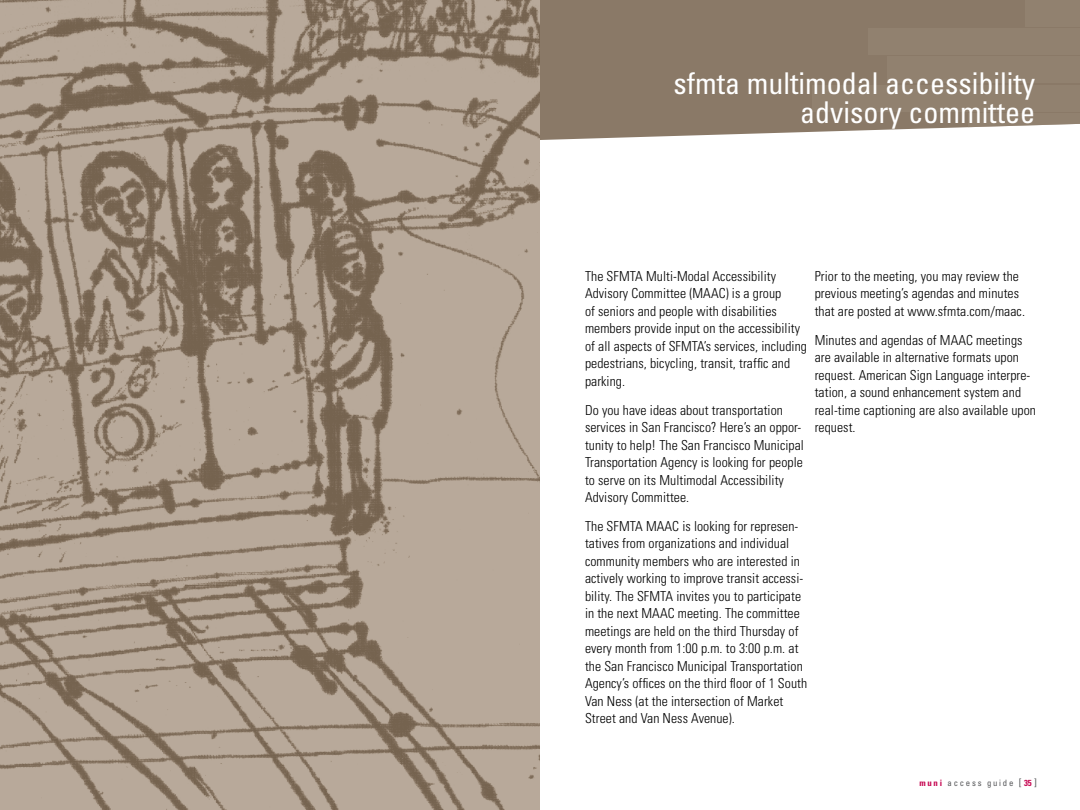
<style>
.page{position:relative;width:1080px;height:810px;background:#fff}
.page>*{position:absolute;margin:0;border:0;box-sizing:border-box;transform-origin:0 0}
.t1{font:condensed 30px/28.8px "Univers";color:#fff;text-align:right}
.t2{font:300 condensed 13.75px/17.5px "Univers";letter-spacing:.005em;color:#000}
.t3{font:condensed 8.75px "Univers";letter-spacing:.2em;color:#58595b}
.s1{font-weight:700;color:#c60651}
.s2{font-size:10px}
</style>
<div class="page">
<img style="left:0;top:0;width:540px;height:810px">
<div style="left:540px;top:0;width:540px;height:140px;background:#8a7967"></div>
<div style="left:868px;top:28px;width:212px;height:27px;background:#91816f"></div>
<div style="left:888px;top:57px;width:192px;height:26px;background:#91816f"></div>
<div style="left:812px;top:85px;width:268px;height:27px;background:#91816f"></div>
<svg style="left:968px;top:113px;width:112px;height:27px"></svg>
<div style="left:1026px;top:0;width:54px;height:27px;background:#91816f"></div>
<h1 class="t1" style="left:673px;top:69px;width:363px">sfmta multimodal accessibility advisory committee</h1>
<p class="t2" style="left:585px;top:267px;width:224px">The SFMTA Multi-Modal Accessibility Advisory Committee (MAAC) is a group<br>of seniors and people with disabilities members provide input on the accessibility of all aspects of SFMTA’s services, including pedestrians, bicycling, transit, traffic and parking.</p>
<p class="t2" style="left:585px;top:401px;width:220px">Do you have ideas about transportation services in San Francisco? Here’s an oppor&shy;tunity to help! The San Francisco Municipal Transportation Agency is looking for people to serve on its Multimodal Accessibility Advisory Committee.</p>
<p class="t2" style="left:585px;top:517px;width:224px">The SFMTA MAAC is looking for represen&shy;tatives from organizations and individual community members who are interested in actively working to improve transit accessi&shy;bility. The SFMTA invites you to participate in the next MAAC meeting. The committee meetings are held on the third Thursday of every month from 1:00 p.m. to 3:00 p.m. at the San Francisco Municipal Transportation Agency’s offices on the third floor of 1 South Van Ness (at the intersection of Market Street and Van Ness Avenue).</p>
<p class="t2" style="left:815px;top:267px;width:212px">Prior to the meeting, you may review the previous meeting’s agendas and minutes that are posted at www.sfmta.com/maac.</p>
<p class="t2" style="left:815px;top:331px;width:223px">Minutes and agendas of MAAC meetings are available in alternative formats upon request. American Sign Language interpre&shy;tation, a sound enhancement system and real-time captioning are also available upon request.</p>
<p class="t3" style="left:919px;top:777px;width:119px"><span class="s1">muni</span> access guide <span class="s2">[</span> <span class="s1">35</span><span class="s2">]</span></p>
</div>
